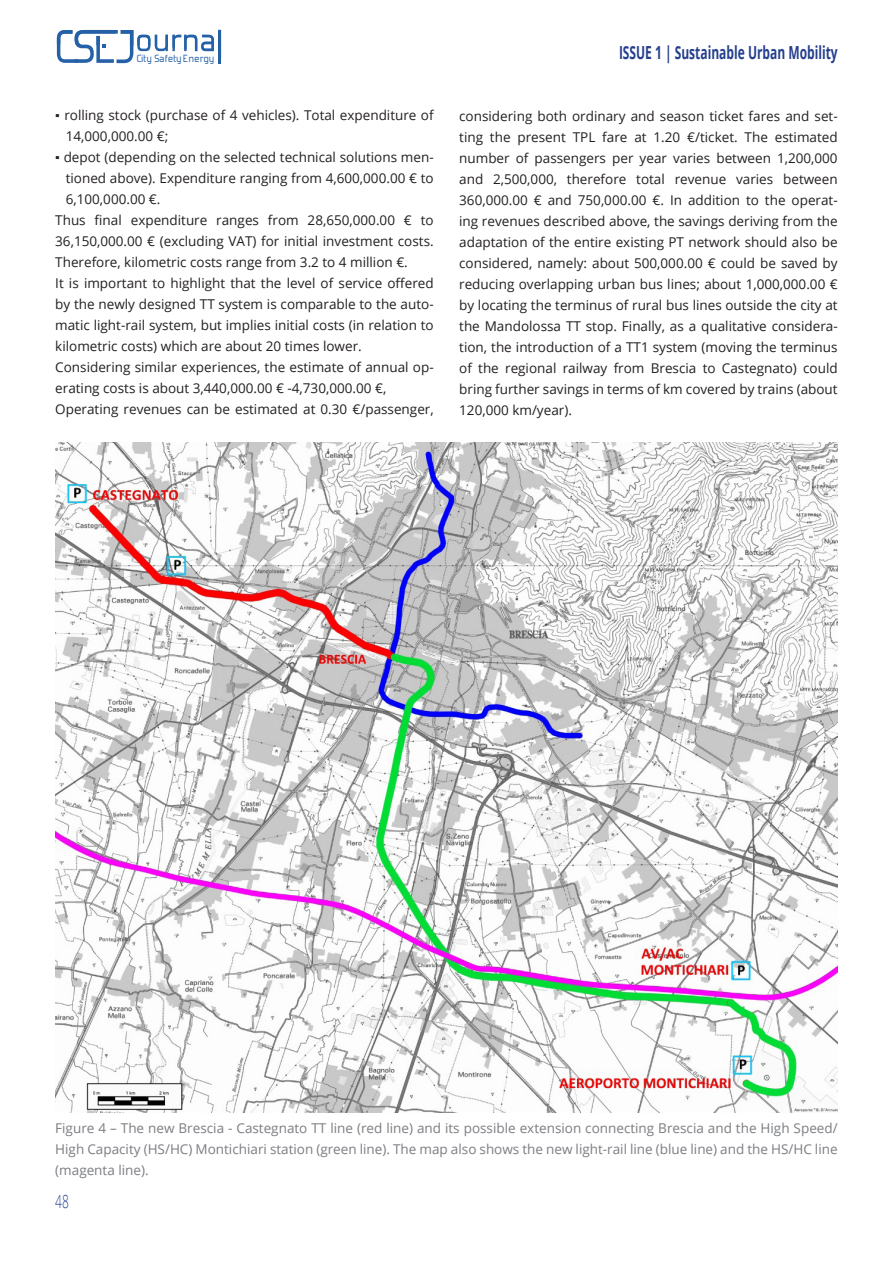
<style>
.page{position:relative;width:893px;height:1263px;background:#fff}
.page>*{position:absolute;margin:0;border:0;box-sizing:border-box;transform-origin:0 0}
.t1{font:700 18px "Open Sans";color:#253f8e;scale:.67 1}
.t2{font:300 18px "Open Sans";color:#253f8e;scale:.67 1}
.t3{font:13.5px/21px "Open Sans";color:#231f20}
.t4{font:13.5px/21px "Open Sans";color:#7b7d82;text-align:justify}
.t5{font:12.3px "Forgotten Futurist";letter-spacing:.045em;color:#2561a6}
.s1{font-family:"Times New Roman"}
</style>
<div class="page">
<svg style="left:57px;top:30px;width:164px;height:33px"></svg>
<img style="left:55px;top:443px;width:783px;height:669px">
<p class="t5" style="left:137px;top:54px;width:79px">City Safety Energy</p>
<h1 class="t1" style="left:619px;top:40px;width:328px">ISSUE 1 | Sustainable Urban Mobility</h1>
<p class="t3" style="left:66px;top:104px;width:369px;text-indent:-11px"><span class="s1">▪</span> rolling stock (purchase of 4 vehicles). Total expenditure of<br>14,000,000.00 €;</p>
<p class="t3" style="left:55px;top:146px;width:380px"><span class="s1">▪</span> depot (depending on the selected technical solutions men-</p>
<p class="t3" style="left:66px;top:167px;width:369px">tioned above). Expenditure ranging from 4,600,000.00 € to</p>
<p class="t3" style="left:66px;top:188px;width:96px">6,100,000.00 €.</p>
<p class="t3" style="left:55px;top:209px;width:380px">Thus final expenditure ranges from 28,650,000.00 € to</p>
<p class="t3" style="left:55px;top:230px;width:380px">36,150,000.00 € (excluding VAT) for initial investment costs.</p>
<p class="t3" style="left:55px;top:251px;width:354px">Therefore, kilometric costs range from 3.2 to 4 million €.</p>
<p class="t3" style="left:55px;top:272px;width:380px">It is important to highlight that the level of service offered</p>
<p class="t3" style="left:55px;top:293px;width:380px">by the newly designed TT system is comparable to the auto-</p>
<p class="t3" style="left:55px;top:314px;width:380px">matic light-rail system, but implies initial costs (in relation to</p>
<p class="t3" style="left:55px;top:335px;width:308px">kilometric costs) which are about 20 times lower.</p>
<p class="t3" style="left:55px;top:356px;width:380px">Considering similar experiences, the estimate of annual op-</p>
<p class="t3" style="left:55px;top:377px;width:333px">erating costs is about 3,440,000.00 € -4,730,000.00 €,</p>
<p class="t3" style="left:55px;top:398px;width:380px">Operating revenues can be estimated at 0.30 €/passenger,</p>
<p class="t3" style="left:459px;top:105px;width:380px;text-align:justify">considering both ordinary and season ticket fares and set&shy;ting the present TPL fare at 1.20 €/ticket. The estimated number of passengers per year varies between 1,200,000 and 2,500,000, therefore total revenue varies between 360,000.00 € and 750,000.00 €. In addition to the operat&shy;ing revenues described above, the savings deriving from the adaptation of the entire existing PT network should also be considered, namely: about 500,000.00 € could be saved by reducing overlapping urban bus lines; about 1,000,000.00 € by locating the terminus of rural bus lines outside the city at the Mandolossa TT stop. Finally, as a qualitative considera&shy;tion, the introduction of a TT1 system (moving the terminus of the regional railway from Brescia to Castegnato) could bring further savings in terms of km covered by trains (about 120,000 km/year).</p>
<p class="t4" style="left:55px;top:1117px;width:784px">Figure 4 – The new Brescia - Castegnato TT line (red line) and its possible extension connecting Brescia and the High Speed/ High Capacity (HS/HC) Montichiari station (green line). The map also shows the new light-rail line (blue line) and the HS/HC line (magenta line).</p>
<h1 class="t2" style="left:55px;top:1189px;width:22px">48</h1>
</div>
